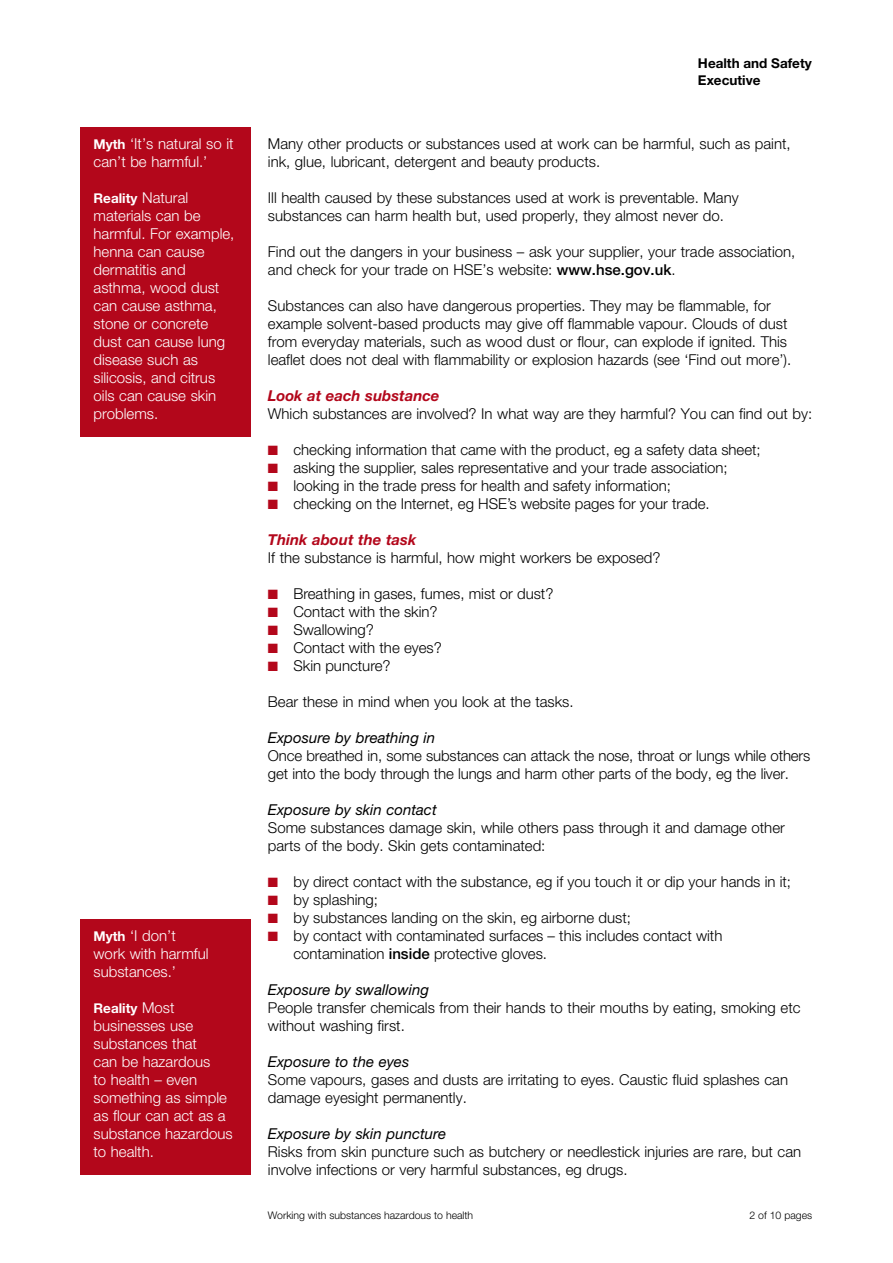
<style>
.page{position:relative;width:893px;height:1263px;background:#fff}
.page>*{position:absolute;margin:0;border:0;box-sizing:border-box;transform-origin:0 0}
.t1{font:300 15px/18px "Helvetica Neue";color:#000}
.t2{font:300 15px/18px "Helvetica Neue";color:#fff}
.t3{font:italic 15px "Helvetica Neue";color:#000}
.t4{font:italic 700 15px "Helvetica Neue";color:#b3071b}
.t5{font:700 13.5px "Helvetica Neue";color:#fff}
.t6{font:700 13.5px/16.5px "Helvetica Neue";color:#000}
.t7{font:300 10.5px "Helvetica Neue";color:#000}
.s1{font-weight:700;font-size:13.5px}
.s2{font-weight:300;font-size:15px}
.s3{font-weight:500}
.s4{color:#b3071b}
</style>
<div class="page">
<div style="left:81px;top:128px;width:170px;height:309px;background:#b3071b"></div>
<div style="left:81px;top:920px;width:170px;height:255px;background:#b3071b"></div>
<p class="t2" style="left:94px;top:134px;width:142px"><span class="s1">Myth</span> ‘It’s natural so it can’t be harmful.’</p>
<p class="t5" style="left:94px;top:190px;width:96px">Reality <span class="s2">Natural</span></p>
<p class="t2" style="left:94px;top:206px;width:142px">materials can be harmful. For example, henna can cause dermatitis and asthma, wood dust can cause asthma, stone or concrete dust can cause lung disease such as silicosis, and citrus oils can cause skin problems.</p>
<p class="t2" style="left:94px;top:926px;width:117px"><span class="s1">Myth</span> ‘I don’t work with harmful substances.’</p>
<p class="t5" style="left:94px;top:1000px;width:83px">Reality <span class="s2">Most</span></p>
<p class="t2" style="left:94px;top:1016px;width:141px">businesses use substances that<br>can be hazardous<br>to health – even something as simple as flour can act as a substance hazardous to health.</p>
<p class="t6" style="left:698px;top:55px;width:115px">Health and Safety<br>Executive</p>
<p class="t1" style="left:268px;top:134px;width:524px">Many other products or substances used at work can be harmful, such as paint, ink, glue, lubricant, detergent and beauty products.</p>
<p class="t1" style="left:268px;top:188px;width:472px">Ill health caused by these substances used at work is preventable. Many substances can harm health but, used properly, they almost never do.</p>
<p class="t1" style="left:268px;top:242px;width:529px">Find out the dangers in your business – ask your supplier, your trade association, and check for your trade on HSE’s website: <span class="s3">www.hse.gov.uk</span>.</p>
<p class="t1" style="left:268px;top:296px;width:525px">Substances can also have dangerous properties. They may be flammable, for example solvent-based products may give off flammable vapour. Clouds of dust from everyday materials, such as wood dust or flour, can explode if ignited. This leaflet does not deal with flammability or explosion hazards (see ‘Find out more’).</p>
<p class="t4" style="left:268px;top:386px;width:173px">Look at each substance</p>
<p class="t1" style="left:268px;top:404px;width:546px">Which substances are involved? In what way are they harmful? You can find out by:</p>
<p class="t1" style="left:268px;top:440px;width:494px"><span class="s4">■</span> checking information that came with the product, eg a safety data sheet;</p>
<p class="t1" style="left:268px;top:458px;width:461px"><span class="s4">■</span> asking the supplier, sales representative and your trade association;</p>
<p class="t1" style="left:268px;top:476px;width:405px"><span class="s4">■</span> looking in the trade press for health and safety information;</p>
<p class="t1" style="left:268px;top:494px;width:443px"><span class="s4">■</span> checking on the Internet, eg HSE’s website pages for your trade.</p>
<p class="t4" style="left:268px;top:530px;width:150px">Think about the task</p>
<p class="t1" style="left:268px;top:548px;width:394px">If the substance is harmful, how might workers be exposed?</p>
<p class="t1" style="left:268px;top:584px;width:287px"><span class="s4">■</span> Breathing in gases, fumes, mist or dust?</p>
<p class="t1" style="left:268px;top:602px;width:171px"><span class="s4">■</span> Contact with the skin?</p>
<p class="t1" style="left:268px;top:620px;width:108px"><span class="s4">■</span> Swallowing?</p>
<p class="t1" style="left:268px;top:638px;width:175px"><span class="s4">■</span> Contact with the eyes?</p>
<p class="t1" style="left:268px;top:656px;width:124px"><span class="s4">■</span> Skin puncture?</p>
<p class="t1" style="left:268px;top:692px;width:307px">Bear these in mind when you look at the tasks.</p>
<p class="t3" style="left:268px;top:728px;width:169px">Exposure by breathing in</p>
<p class="t1" style="left:268px;top:746px;width:544px">Once breathed in, some substances can attack the nose, throat or lungs while others get into the body through the lungs and harm other parts of the body, eg the liver.</p>
<p class="t3" style="left:268px;top:800px;width:170px">Exposure by skin contact</p>
<p class="t1" style="left:268px;top:818px;width:518px">Some substances damage skin, while others pass through it and damage other parts of the body. Skin gets contaminated:</p>
<p class="t1" style="left:268px;top:872px;width:525px"><span class="s4">■</span> by direct contact with the substance, eg if you touch it or dip your hands in it;</p>
<p class="t1" style="left:268px;top:890px;width:112px"><span class="s4">■</span> by splashing;</p>
<p class="t1" style="left:268px;top:908px;width:365px"><span class="s4">■</span> by substances landing on the skin, eg airborne dust;</p>
<p class="t1" style="left:293px;top:926px;width:430px;text-indent:-26px"><span class="s4">■</span> by contact with contaminated surfaces – this includes contact with contamination <span class="s3">inside</span> protective gloves.</p>
<p class="t3" style="left:268px;top:980px;width:163px">Exposure by swallowing</p>
<p class="t1" style="left:268px;top:998px;width:534px">People transfer chemicals from their hands to their mouths by eating, smoking etc without washing first.</p>
<p class="t3" style="left:268px;top:1052px;width:143px">Exposure to the eyes</p>
<p class="t1" style="left:268px;top:1070px;width:522px">Some vapours, gases and dusts are irritating to eyes. Caustic fluid splashes can damage eyesight permanently.</p>
<p class="t3" style="left:268px;top:1124px;width:180px">Exposure by skin puncture</p>
<p class="t1" style="left:268px;top:1142px;width:535px">Risks from skin puncture such as butchery or needlestick injuries are rare, but can involve infections or very harmful substances, eg drugs.</p>
<p class="t7" style="left:268px;top:1209px;width:207px">Working with substances hazardous to health</p>
<p class="t7" style="left:749px;top:1209px;width:64px">2 of 10 pages</p>
</div>
